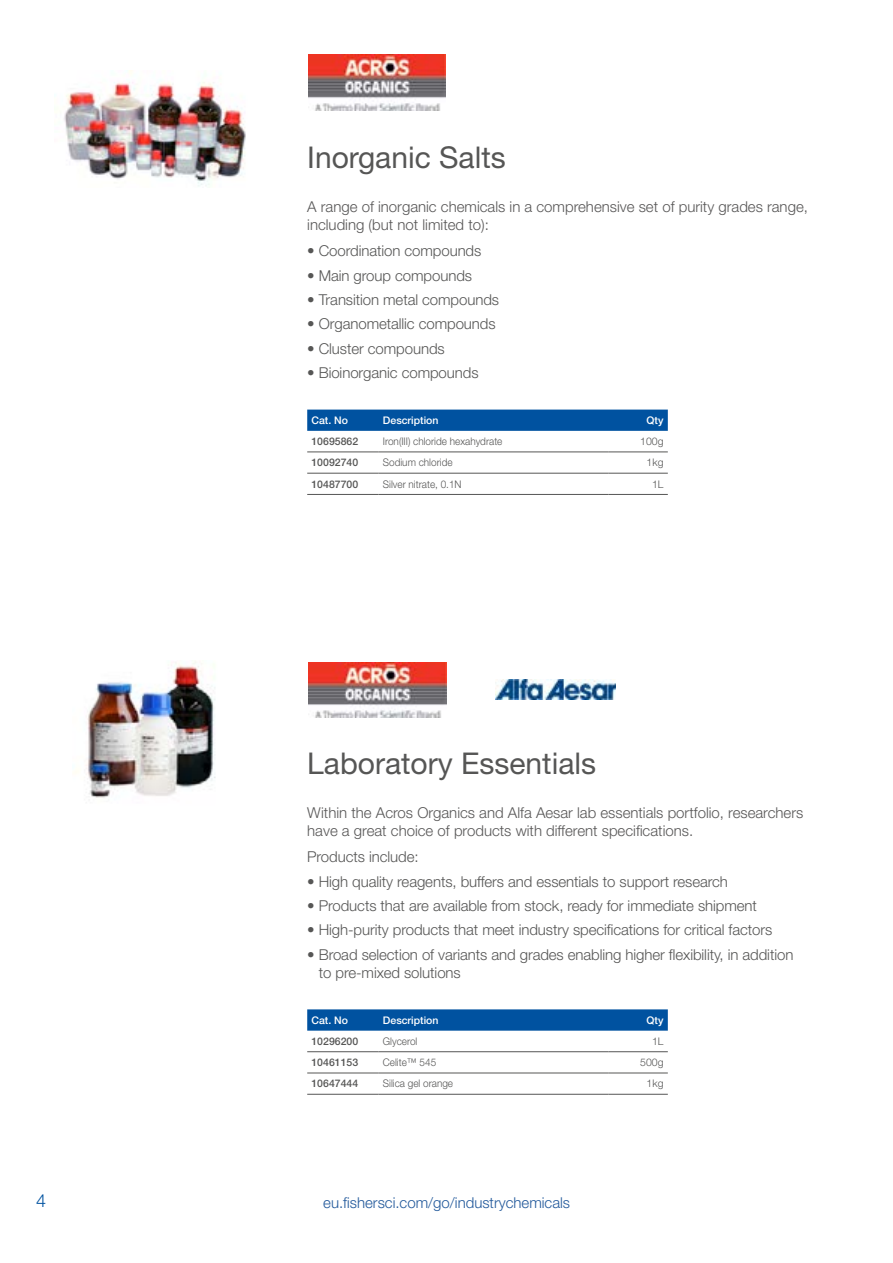
<style>
.page{position:relative;width:893px;height:1263px;background:#fff}
.page>*{position:absolute;margin:0;border:0;box-sizing:border-box;transform-origin:0 0}
.t1{font:30px "Helvetica Neue LT Std";color:#565655}
.t2{font:300 18px "Helvetica Neue LT Std";color:#0052a0}
.t3{font:300 15px/18px "Helvetica Neue LT Std";letter-spacing:-.005em;color:#565655}
.t4{font:300 15px/18px "Helvetica Neue LT Std";color:#585757}
.t5{font:300 15px "Helvetica Neue LT Std";color:#22599b}
.t6{font:300 10.5px "Helvetica Neue LT Std";color:#565655;scale:.95 1}
.t7{font:500 10.5px "Helvetica Neue LT Std";color:#565655}
.t8{font:500 10.5px "Helvetica Neue LT Std";color:#fff}
.t9{font:300 10.5px "Helvetica Neue LT Std";color:#565655}
</style>
<div class="page">
<div style="left:307px;top:410px;width:361px;height:21px;background:#0052a0"></div>
<hr style="left:379px;top:452px;width:229px;height:1px;background:#565655">
<hr style="left:379px;top:473px;width:229px;height:1px;background:#565655">
<hr style="left:379px;top:494px;width:229px;height:1px;background:#565655">
<hr style="left:307px;top:452px;width:72px;height:1px;background:#565655">
<hr style="left:307px;top:473px;width:72px;height:1px;background:#565655">
<hr style="left:307px;top:494px;width:72px;height:1px;background:#565655">
<hr style="left:608px;top:452px;width:60px;height:1px;background:#565655">
<hr style="left:608px;top:473px;width:60px;height:1px;background:#565655">
<hr style="left:608px;top:494px;width:60px;height:1px;background:#565655">
<img style="left:308px;top:55px;width:138px;height:55px">
<img style="left:64px;top:70px;width:182px;height:116px">
<svg style="left:307px;top:1009px;width:361px;height:22px;background:#0857a3"></svg>
<hr style="left:379px;top:1051px;width:229px;height:1px;background:#565655">
<hr style="left:379px;top:1073px;width:229px;height:1px;background:#565655">
<hr style="left:379px;top:1094px;width:229px;height:1px;background:#565655">
<hr style="left:307px;top:1051px;width:72px;height:1px;background:#565655">
<hr style="left:307px;top:1073px;width:72px;height:1px;background:#565655">
<hr style="left:307px;top:1094px;width:72px;height:1px;background:#565655">
<hr style="left:608px;top:1051px;width:60px;height:1px;background:#565655">
<hr style="left:608px;top:1073px;width:60px;height:1px;background:#565655">
<hr style="left:608px;top:1094px;width:60px;height:1px;background:#565655">
<img style="left:75px;top:661px;width:141px;height:137px">
<img style="left:309px;top:662px;width:137px;height:56px">
<img style="left:496px;top:679px;width:120px;height:20px">
<h1 class="t1" style="left:307px;top:140px;width:200px">Inorganic Salts</h1>
<p class="t4" style="left:307px;top:197px;width:502px">A range of inorganic chemicals in a comprehensive set of purity grades range, including (but not limited to):</p>
<p class="t3" style="left:307px;top:241px;width:176px">• Coordination compounds</p>
<p class="t3" style="left:307px;top:266px;width:166px">• Main group compounds</p>
<p class="t3" style="left:307px;top:290px;width:193px">• Transition metal compounds</p>
<p class="t3" style="left:307px;top:315px;width:190px">• Organometallic compounds</p>
<p class="t3" style="left:307px;top:339px;width:139px">• Cluster compounds</p>
<p class="t3" style="left:307px;top:363px;width:173px">• Bioinorganic compounds</p>
<p class="t8" style="left:311px;top:414px;width:38px">Cat. No</p>
<p class="t8" style="left:383px;top:414px;width:57px">Description</p>
<p class="t8" style="left:647px;top:414px;width:18px">Qty</p>
<p class="t7" style="left:311px;top:435px;width:48px">10695862</p>
<p class="t6" style="left:383px;top:435px;width:127px">Iron(III) chloride hexahydrate</p>
<p class="t9" style="left:640px;top:435px;width:25px">100g</p>
<p class="t7" style="left:311px;top:456px;width:48px">10092740</p>
<p class="t6" style="left:383px;top:456px;width:75px">Sodium chloride</p>
<p class="t9" style="left:647px;top:456px;width:18px">1kg</p>
<p class="t7" style="left:311px;top:478px;width:48px">10487700</p>
<p class="t6" style="left:383px;top:477px;width:84px">Silver nitrate, 0.1N</p>
<p class="t9" style="left:652px;top:477px;width:13px">1L</p>
<h1 class="t1" style="left:307px;top:746px;width:290px">Laboratory Essentials</h1>
<p class="t4" style="left:307px;top:803px;width:498px">Within the Acros Organics and Alfa Aesar lab essentials portfolio, researchers have a great choice of products with different specifications.</p>
<p class="t3" style="left:307px;top:848px;width:113px">Products include:</p>
<p class="t3" style="left:307px;top:872px;width:422px">• High quality reagents, buffers and essentials to support research</p>
<p class="t3" style="left:307px;top:896px;width:451px">• Products that are available from stock, ready for immediate shipment</p>
<p class="t3" style="left:307px;top:921px;width:466px">• High-purity products that meet industry specifications for critical factors</p>
<p class="t3" style="left:319px;top:945px;width:476px;text-indent:-12px">• Broad selection of variants and grades enabling higher flexibility, in addition to pre-mixed solutions</p>
<p class="t8" style="left:311px;top:1014px;width:38px">Cat. No</p>
<p class="t8" style="left:383px;top:1014px;width:57px">Description</p>
<p class="t8" style="left:647px;top:1014px;width:18px">Qty</p>
<p class="t7" style="left:311px;top:1035px;width:48px">10296200</p>
<p class="t6" style="left:383px;top:1035px;width:38px">Glycerol</p>
<p class="t9" style="left:652px;top:1035px;width:13px">1L</p>
<p class="t7" style="left:311px;top:1056px;width:48px">10461153</p>
<p class="t6" style="left:383px;top:1056px;width:58px">Celite™ 545</p>
<p class="t9" style="left:640px;top:1056px;width:25px">500g</p>
<p class="t7" style="left:311px;top:1077px;width:48px">10647444</p>
<p class="t6" style="left:383px;top:1077px;width:75px">Silica gel orange</p>
<p class="t9" style="left:647px;top:1077px;width:18px">1kg</p>
<p class="t2" style="left:36px;top:1190px;width:12px">4</p>
<p class="t5" style="left:323px;top:1193px;width:248px">eu.fishersci.com/go/industrychemicals</p>
</div>
